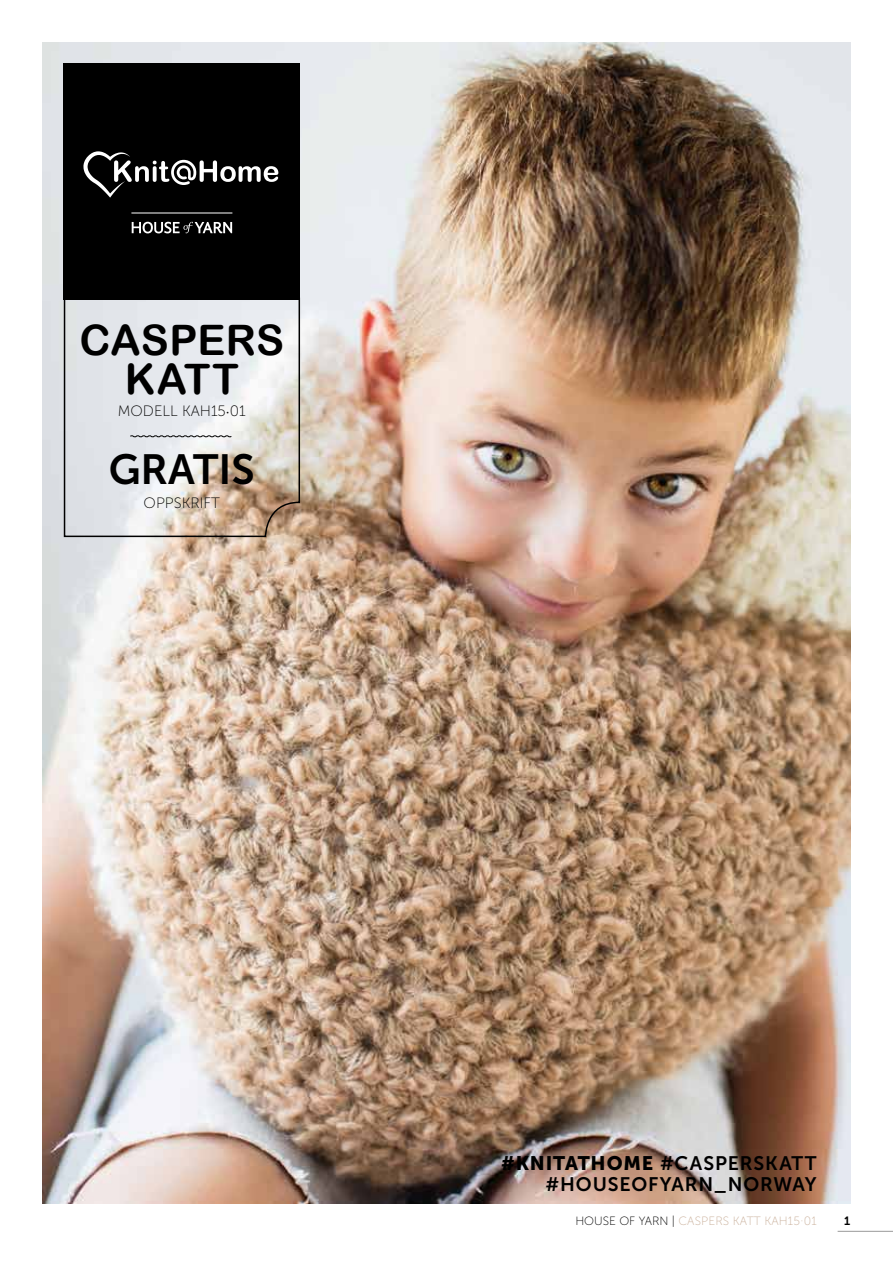
<style>
.page{position:relative;width:893px;height:1263px;background:#fff}
.page>*{position:absolute;margin:0;border:0;box-sizing:border-box;transform-origin:0 0}
.t1{font:42px/39px "Arial Rounded MT Bold";letter-spacing:.005em;color:#000;text-align:center}
.t2{font:42px "Museo Sans 700";color:#000}
.t3{font:19.5px/21px "Museo Sans 700";letter-spacing:.045em;color:#000}
.t4{font:15px "Museo Sans 100";color:#000}
.t5{font:12px "Museo Sans 100";color:#000}
.t6{font:12px "Museo Sans 100";letter-spacing:.01em;color:#cab09b}
.t7{font:12px "Museo Sans 700";color:#000}
.s1{font-family:"Bodoni Svty Two ITCTT"}
.s2{font-family:"Museo Sans 900"}
.s3{color:#cab09b}
</style>
<div class="page">
<hr style="left:838px;top:1231px;width:55px;height:1px;background:#999">
<img style="left:43px;top:43px;width:807px;height:1160px">
<div style="left:64px;top:64px;width:236px;height:236px;background:#000"></div>
<svg style="left:83px;top:151px;width:195px;height:47px"></svg>
<hr style="left:131px;top:213px;width:101px;height:1px;background:#fff">
<svg style="left:132px;top:222px;width:100px;height:11px"></svg>
<svg style="left:63px;top:297px;width:238px;height:241px;background:#d9d7d6"></svg>
<h1 class="t1" style="left:79px;top:320px;width:206px">CASPERS<br>KATT</h1>
<p class="t4" style="left:118px;top:403px;width:130px">MODELL KAH15<span class="s1">∙</span>01</p>
<h1 class="t2" style="left:109px;top:446px;width:148px">GRATIS</h1>
<p class="t4" style="left:144px;top:495px;width:78px">OPPSKRIFT</p>
<p class="t3" style="left:546px;top:1153px;width:272px;text-indent:-44px"><span class="s2">#KNITATHOME</span> #CASPERskatt #HOUSEOFYARN_NORWAY</p>
<p class="t5" style="left:575px;top:1215px;width:141px">HOUSE OF YARN | <span class="s3">CASPERS</span></p>
<p class="t6" style="left:733px;top:1215px;width:85px">KATT KAH 15∙01</p>
<p class="t7" style="left:844px;top:1214px;width:8px">1</p>
</div>
